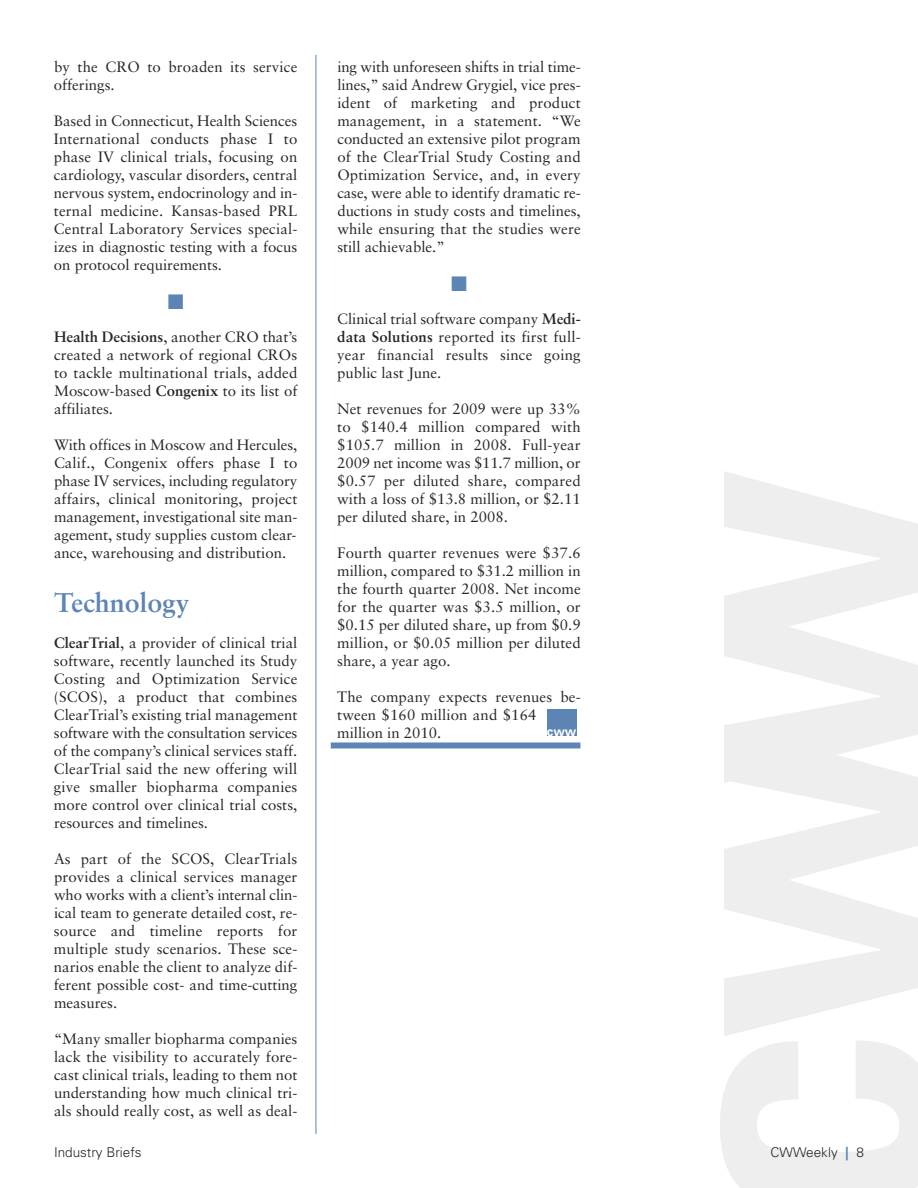
<style>
.page{position:relative;width:918px;height:1188px;background:#fff}
.page>*{position:absolute;margin:0;border:0;box-sizing:border-box;transform-origin:0 0}
.t1{font:700 27px "Sabon";color:#5c84b4}
.t2{font:21px "Zapf Dingbats";color:#5c84b4}
.t3{font:15px/18px "Sabon";color:#272627;text-align:justify}
.t4{font:300 13.5px "Univers";color:#272627}
.t5{font:700 13.05px "Univers";color:#fff}
.s1{font-weight:700}
.s2{font-weight:700;color:#5c84b4}
</style>
<div class="page">
<div style="left:331px;top:742px;width:249px;height:6px;background:#5c84b4"></div>
<div style="left:547px;top:709px;width:29px;height:27px;background:#5c84b4"></div>
<svg style="left:720px;top:1041px;width:198px;height:147px"></svg>
<svg style="left:724px;top:783px;width:194px;height:253px;fill:#eee"></svg>
<svg style="left:724px;top:471px;width:194px;height:312px;fill:#eee"></svg>
<hr style="left:316px;top:55px;width:1px;height:1079px;background:#5c84b4">
<p class="t3" style="left:54px;top:59px;width:245px">by the CRO to broaden its service offerings.</p>
<p class="t3" style="left:54px;top:113px;width:245px">Based in Connecticut, Health Sciences International conducts phase I to phase IV clinical trials, focusing on cardiology, vascular disorders, central nervous system, endocrinology and in&shy;ternal medicine. Kansas-based PRL Central Laboratory Services special&shy;izes in diagnostic testing with a focus on protocol requirements.</p>
<h2 class="t2" style="left:168px;top:290px;width:17px">■</h2>
<p class="t3" style="left:54px;top:329px;width:245px"><span class="s1">Health Decisions</span>, another CRO that’s created a network of regional CROs to tackle multinational trials, added Moscow-based <span class="s1">Congenix</span> to its list of affiliates.</p>
<p class="t3" style="left:54px;top:437px;width:245px">With offices in Moscow and Hercules, Calif., Congenix offers phase I to phase IV services, including regulatory affairs, clinical monitoring, project management, investigational site man&shy;agement, study supplies custom clear&shy;ance, warehousing and distribution.</p>
<h1 class="t1" style="left:54px;top:591px;width:137px">Technology</h1>
<p class="t3" style="left:54px;top:635px;width:245px"><span class="s1">ClearTrial</span>, a provider of clinical trial software, recently launched its Study Costing and Optimization Service (SCOS), a product that combines ClearTrial’s existing trial management software with the consultation services of the company’s clinical services staff.<br>ClearTrial said the new offering will give smaller biopharma companies more control over clinical trial costs, resources and timelines.</p>
<p class="t3" style="left:54px;top:851px;width:245px">As part of the SCOS, ClearTrials provides a clinical services manager who works with a client’s internal clin&shy;ical team to generate detailed cost, re&shy;source and timeline reports for multiple study scenarios. These sce&shy;narios enable the client to analyze dif&shy;ferent possible cost- and time-cutting measures.</p>
<p class="t3" style="left:54px;top:1031px;width:245px">“Many smaller biopharma companies lack the visibility to accurately fore&shy;cast clinical trials, leading to them not understanding how much clinical tri&shy;als should really cost, as well as deal-</p>
<p class="t3" style="left:337px;top:59px;width:245px">ing with unforeseen shifts in trial time&shy;lines,” said Andrew Grygiel, vice pres&shy;ident of marketing and product management, in a statement. “We conducted an extensive pilot program of the ClearTrial Study Costing and Optimization Service, and, in every case, were able to identify dramatic re&shy;ductions in study costs and timelines, while ensuring that the studies were still achievable.”</p>
<h2 class="t2" style="left:451px;top:272px;width:17px">■</h2>
<p class="t3" style="left:337px;top:311px;width:245px">Clinical trial software company <span class="s1">Medi&shy;data Solutions</span> reported its first full&shy;year financial results since going public last June.</p>
<p class="t3" style="left:337px;top:401px;width:245px">Net revenues for 2009 were up 33% to $140.4 million compared with $105.7 million in 2008. Full-year 2009 net income was $11.7 million, or $0.57 per diluted share, compared with a loss of $13.8 million, or $2.11 per diluted share, in 2008.</p>
<p class="t3" style="left:337px;top:545px;width:245px">Fourth quarter revenues were $37.6 million, compared to $31.2 million in the fourth quarter 2008. Net income for the quarter was $3.5 million, or $0.15 per diluted share, up from $0.9 million, or $0.05 million per diluted share, a year ago.</p>
<p class="t3" style="left:337px;top:689px;width:245px;text-align:left">The company expects revenues be&shy;tween $160 million and $164 million in 2010.</p>
<p class="t5" style="left:547px;top:726px;width:31px">cww</p>
<p class="t4" style="left:54px;top:1147px;width:89px">Industry Briefs</p>
<p class="t4" style="left:771px;top:1147px;width:95px">CWWeekly <span class="s2">|</span> 8</p>
</div>
